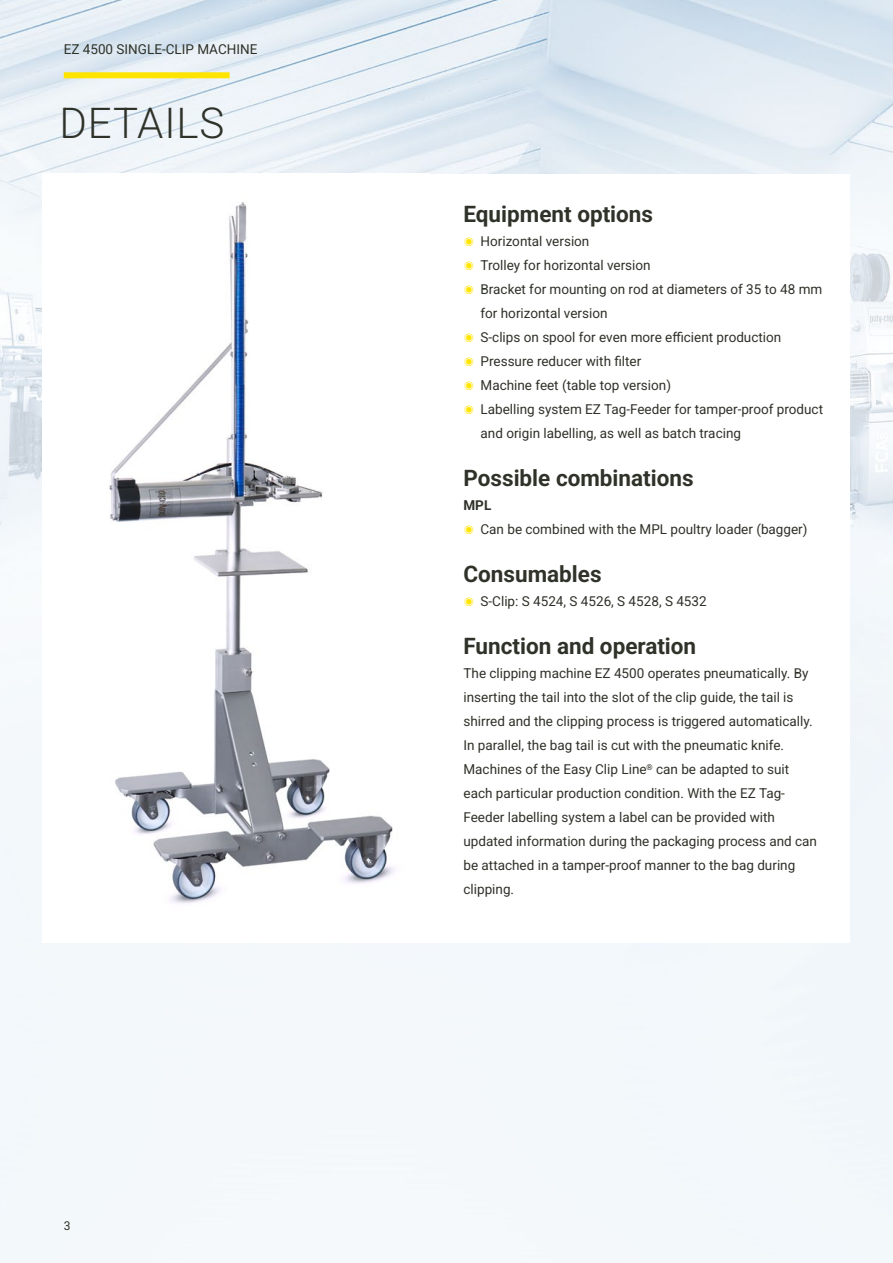
<style>
.page{position:relative;width:893px;height:1263px;background:#fff}
.page>*{position:absolute;margin:0;border:0;box-sizing:border-box;transform-origin:0 0}
.t1{font:300 42px "Roboto";letter-spacing:.02em;color:#2f3229}
.t2{font:700 22.5px "Roboto";color:#2f3229}
.t3{font:13.5px/24px "Roboto";color:#2f3229}
.t4{font:12px "Roboto";color:#2f3229}
.s1{color:#ffe400}
.s2{font-weight:700}
</style>
<div class="page">
<img style="left:0;top:0;width:893px;height:1263px">
<div style="left:64px;top:72px;width:166px;height:6px;background:#ffe400"></div>
<div style="left:43px;top:174px;width:807px;height:768px;background:#fff"></div>
<img style="left:109px;top:202px;width:286px;height:702px">
<p class="t3" style="left:64px;top:37px;width:195px">EZ 4500 SINGLE-CLIP MACHINE</p>
<h1 class="t1" style="left:60px;top:93px;width:166px">DETAILS</h1>
<p class="t4" style="left:64px;top:1217px;width:8px">3</p>
<h2 class="t2" style="left:463px;top:198px;width:191px">Equipment options</h2>
<p class="t3" style="left:463px;top:229px;width:127px"><span class="s1">◉</span> Horizontal version</p>
<p class="t3" style="left:463px;top:253px;width:189px"><span class="s1">◉</span> Trolley for horizontal version</p>
<p class="t3" style="left:463px;top:277px;width:360px"><span class="s1">◉</span> Bracket for mounting on rod at diameters of 35 to 48 mm</p>
<p class="t3" style="left:481px;top:301px;width:129px">for horizontal version</p>
<p class="t3" style="left:464px;top:325px;width:319px"><span class="s1">◉</span> S-clips on spool for even more efficient production</p>
<p class="t3" style="left:464px;top:349px;width:179px"><span class="s1">◉</span> Pressure reducer with filter</p>
<p class="t3" style="left:464px;top:373px;width:209px"><span class="s1">◉</span> Machine feet (table top version)</p>
<p class="t3" style="left:464px;top:397px;width:361px"><span class="s1">◉</span> Labelling system EZ Tag-Feeder for tamper-proof product</p>
<p class="t3" style="left:481px;top:421px;width:262px">and origin labelling, as well as batch tracing</p>
<h2 class="t2" style="left:463px;top:462px;width:232px">Possible combinations</h2>
<p class="t3" style="left:463px;top:493px;width:345px"><span class="s2">MPL<br></span><span class="s1">◉</span> Can be combined with the MPL poultry loader (bagger)</p>
<h2 class="t2" style="left:463px;top:558px;width:140px">Consumables</h2>
<p class="t3" style="left:463px;top:589px;width:245px"><span class="s1">◉</span> S-Clip: S 4524, S 4526, S 4528, S 4532</p>
<h2 class="t2" style="left:463px;top:630px;width:234px">Function and operation</h2>
<p class="t3" style="left:463px;top:661px;width:355px">The clipping machine EZ 4500 operates pneumatically. By inserting the tail into the slot of the clip guide, the tail is shirred and the clipping process is triggered automatically.<br>In parallel, the bag tail is cut with the pneumatic knife.<br>Machines of the Easy Clip Line<sup>®</sup> can be adapted to suit each particular production condition. With the EZ Tag-Feeder labelling system a label can be provided with updated information during the packaging process and can be attached in a tamper-proof manner to the bag during clipping.</p>
</div>
